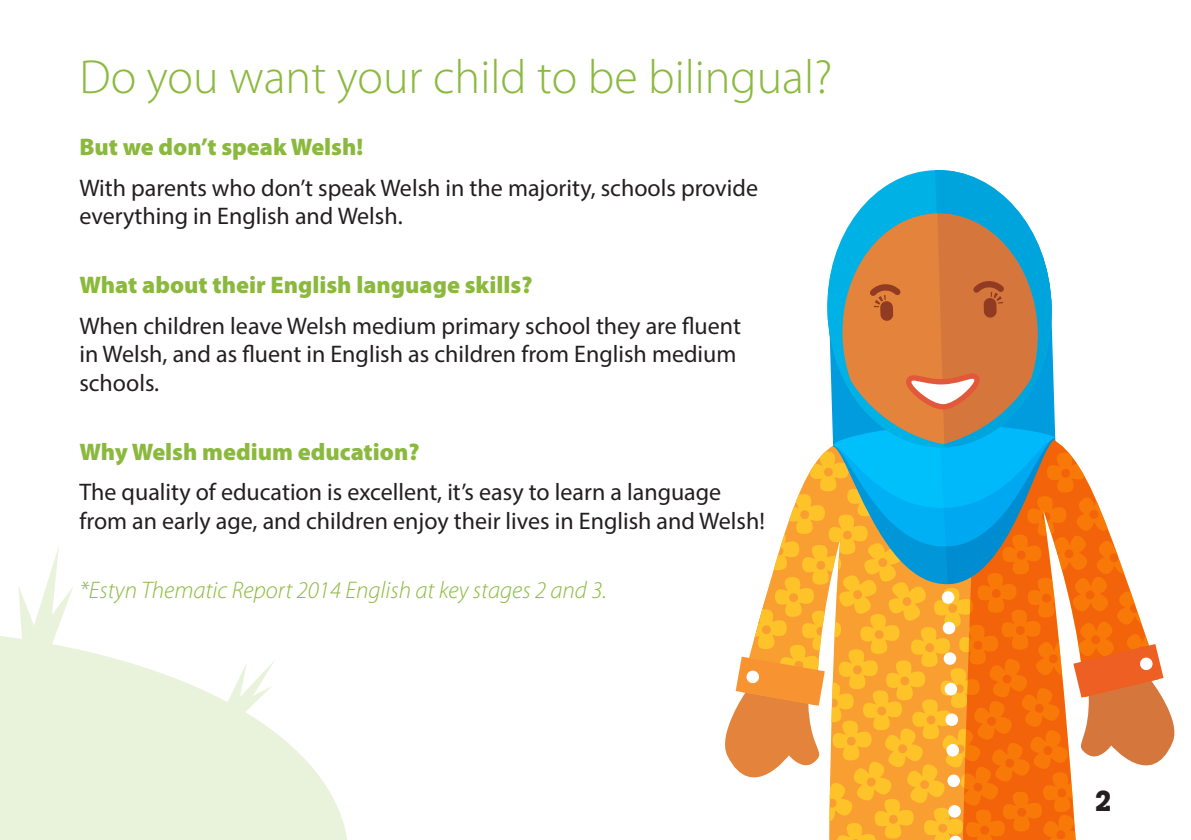
<style>
.page{position:relative;width:1191px;height:840px;background:#fff}
.page>*{position:absolute;margin:0;border:0;box-sizing:border-box;transform-origin:0 0}
.t1{font:300 48px "Myriad Pro";color:#8bb93e}
.t2{font:700 28px "Lubalin Graph IT Cby BT";color:#231f20}
.t3{font:24px/28.8px "Myriad Pro";color:#231f20}
.t4{font:900 24px "Myriad Pro";color:#8bb93e}
.t5{font:italic 300 24px "Myriad Pro";color:#8bb93e}
</style>
<div class="page">
<svg style="left:18px;top:546px;width:55px;height:79px"></svg>
<svg style="left:0;top:625px;width:347px;height:214px;fill:#e9f3db"></svg>
<svg style="left:725px;top:711px;width:10px;height:57px"></svg>
<svg style="left:1163px;top:676px;width:12px;height:82px"></svg>
<svg style="left:735px;top:170px;width:428px;height:669px"></svg>
<h1 class="t1" style="left:79px;top:48px;width:754px">Do you want your child to be bilingual?</h1>
<p class="t4" style="left:79px;top:131px;width:285px">But we don’t speak Welsh!</p>
<p class="t3" style="left:79px;top:173px;width:680px">With parents who don’t speak Welsh in the majority, schools provide everything in English and Welsh.</p>
<p class="t4" style="left:79px;top:269px;width:454px">What about their English language skills?</p>
<p class="t3" style="left:79px;top:310px;width:663px">When children leave Welsh medium primary school they are fluent in Welsh, and as fluent in English as children from English medium schools.</p>
<p class="t4" style="left:79px;top:436px;width:341px">Why Welsh medium education?</p>
<p class="t3" style="left:79px;top:477px;width:687px">The quality of education is excellent, it’s easy to learn a language from an early age, and children enjoy their lives in English and Welsh!</p>
<p class="t5" style="left:79px;top:575px;width:529px">*Estyn Thematic Report 2014 English at key stages 2 and 3.</p>
<p class="t2" style="left:1095px;top:783px;width:18px">2</p>
</div>
